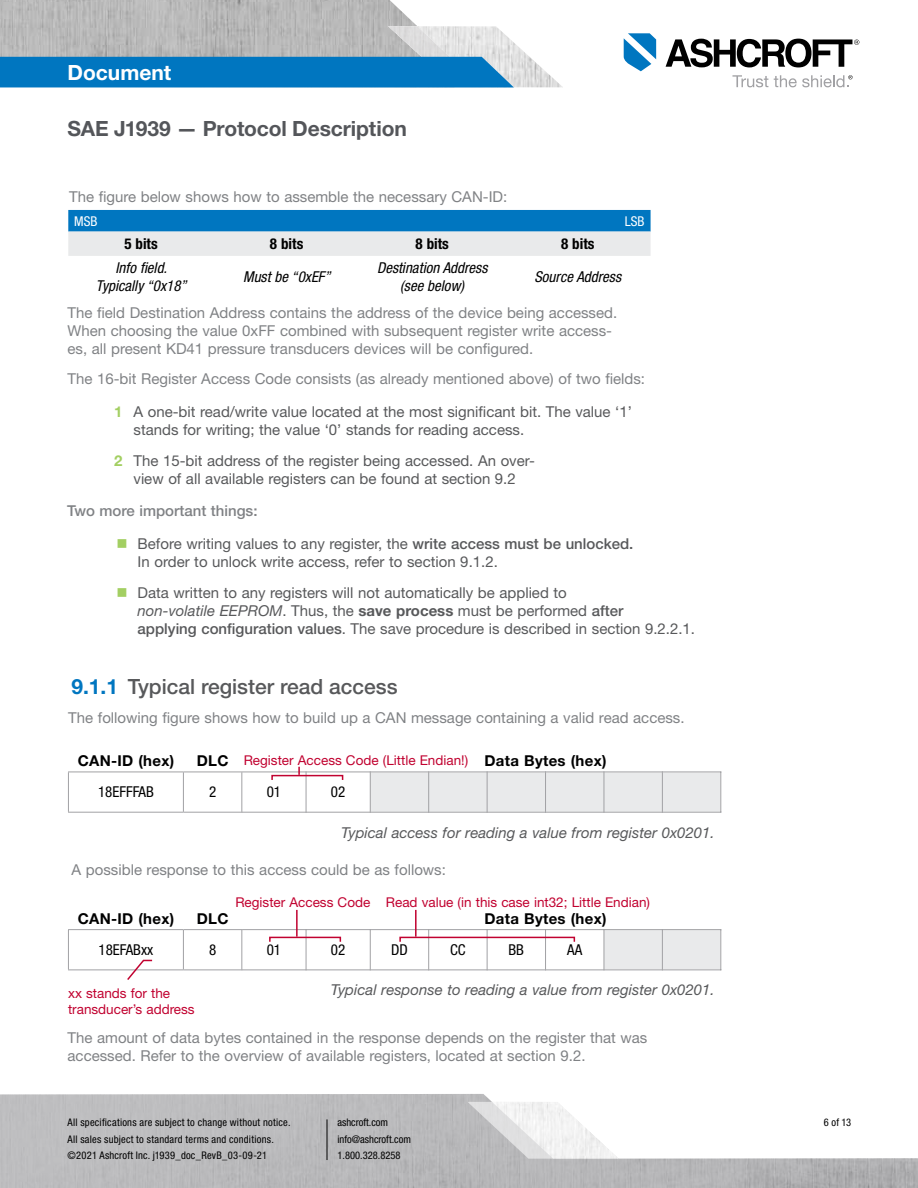
<style>
.page{position:relative;width:918px;height:1188px;background:#fff}
.page>*{position:absolute;margin:0;border:0;box-sizing:border-box;transform-origin:0 0}
.t1{font:500 21px "Helvetica Neue LT Pro";color:#58595b}
.t2{font:700 21px "Helvetica Neue LT Pro";letter-spacing:-.005em;color:#54565a}
.t3{font:700 21px "Helvetica Neue LT Pro";color:#fff}
.t4{font:15px/18px "Helvetica Neue LT Pro";color:#808285}
.t5{font:15px/18px "Helvetica Neue LT Pro";color:#58595b}
.t6{font:italic 15px "Helvetica Neue LT Pro";color:#58595b}
.t7{font:italic condensed 15px/18px "Helvetica Neue LT Pro";color:#000;text-align:center}
.t8{font:700 15px "Helvetica Neue LT Pro";letter-spacing:.02em;color:#000}
.t9{font:condensed 15px "Helvetica Neue LT Pro";color:#000}
.t10{font:500 15px "Helvetica Neue LT Pro";color:#808285}
.t11{font:700 condensed 15px "Helvetica Neue LT Pro";color:#000}
.t12{font:13.5px/16.2px "Helvetica Neue LT Pro";color:#c10230}
.t13{font:condensed 13.5px "Helvetica Neue LT Pro";color:#fff}
.t14{font:condensed 10.5px/16.5px "Helvetica Neue LT Pro";letter-spacing:.02em;color:#000}
.t15{font:condensed 10.5px/16.5px "Helvetica Neue LT Pro";color:#000}
.s1{font-weight:700;color:#a3cf62}
.s2{font-weight:500}
.s3{font-style:italic}
.s4{font-weight:700}
.s5{font-weight:700;color:#0076c0}
</style>
<div class="page">
<hr style="left:4px;top:87px;width:451px;height:1px;background:#ceced0">
<img style="left:0;top:0;width:417px;height:26px">
<svg style="left:732px;top:75px;width:36px;height:12px"></svg>
<svg style="left:624px;top:33px;width:32px;height:38px"></svg>
<svg style="left:666px;top:39px;width:193px;height:28px"></svg>
<svg style="left:0;top:26px;width:562px;height:61px;background:#71a4c5"></svg>
<svg style="left:774px;top:75px;width:79px;height:12px"></svg>
<svg style="left:0;top:1094px;width:918px;height:94px;fill:#bcbcbe"></svg>
<svg style="left:468px;top:1102px;width:151px;height:57px"></svg>
<svg style="left:68px;top:210px;width:583px;height:46px;background:#7db4d7"></svg>
<hr style="left:183px;top:930px;width:1px;height:40px;background:#a1a1a4">
<hr style="left:241px;top:930px;width:1px;height:40px;background:#a1a1a4">
<hr style="left:306px;top:930px;width:1px;height:40px;background:#a1a1a4">
<hr style="left:370px;top:930px;width:1px;height:40px;background:#a1a1a4">
<hr style="left:428px;top:930px;width:1px;height:40px;background:#a1a1a4">
<hr style="left:487px;top:930px;width:1px;height:40px;background:#a1a1a4">
<hr style="left:545px;top:930px;width:1px;height:40px;background:#a1a1a4">
<hr style="left:68px;top:929px;width:115px;height:1px;background:#a1a1a4">
<hr style="left:68px;top:930px;width:1px;height:40px;background:#a1a1a4">
<hr style="left:183px;top:929px;width:59px;height:1px;background:#a1a1a4">
<hr style="left:68px;top:970px;width:115px;height:1px;background:#a1a1a4">
<hr style="left:183px;top:970px;width:59px;height:1px;background:#a1a1a4">
<hr style="left:243px;top:929px;width:63px;height:1px;background:#a1a1a4">
<hr style="left:306px;top:929px;width:64px;height:1px;background:#a1a1a4">
<hr style="left:370px;top:929px;width:59px;height:1px;background:#a1a1a4">
<hr style="left:429px;top:929px;width:58px;height:1px;background:#a1a1a4">
<hr style="left:487px;top:929px;width:59px;height:1px;background:#a1a1a4">
<hr style="left:546px;top:929px;width:58px;height:1px;background:#a1a1a4">
<hr style="left:242px;top:970px;width:64px;height:1px;background:#a1a1a4">
<hr style="left:306px;top:970px;width:64px;height:1px;background:#a1a1a4">
<hr style="left:370px;top:970px;width:59px;height:1px;background:#a1a1a4">
<hr style="left:429px;top:970px;width:58px;height:1px;background:#a1a1a4">
<hr style="left:487px;top:970px;width:59px;height:1px;background:#a1a1a4">
<hr style="left:546px;top:970px;width:58px;height:1px;background:#a1a1a4">
<svg style="left:604px;top:929px;width:118px;height:42px;background:#e4e5e6"></svg>
<hr style="left:296px;top:910px;width:2px;height:27px;background:#c10230">
<svg style="left:126px;top:959px;width:28px;height:21px"></svg>
<div style="left:399px;top:937px;width:176px;height:6px;border:2px solid #c10230"></div>
<div style="left:269px;top:937px;width:72px;height:6px;border:2px solid #c10230"></div>
<hr style="left:415px;top:910px;width:2px;height:27px;background:#c10230">
<hr style="left:183px;top:772px;width:1px;height:40px;background:#a1a1a4">
<hr style="left:241px;top:772px;width:1px;height:40px;background:#a1a1a4">
<hr style="left:306px;top:772px;width:1px;height:40px;background:#a1a1a4">
<hr style="left:68px;top:772px;width:115px;height:1px;background:#a1a1a4">
<hr style="left:68px;top:772px;width:1px;height:40px;background:#a1a1a4">
<hr style="left:183px;top:772px;width:59px;height:1px;background:#a1a1a4">
<hr style="left:68px;top:812px;width:115px;height:1px;background:#a1a1a4">
<hr style="left:183px;top:812px;width:59px;height:1px;background:#a1a1a4">
<hr style="left:243px;top:772px;width:63px;height:1px;background:#a1a1a4">
<hr style="left:306px;top:772px;width:64px;height:1px;background:#a1a1a4">
<hr style="left:242px;top:812px;width:64px;height:1px;background:#a1a1a4">
<hr style="left:306px;top:812px;width:64px;height:1px;background:#a1a1a4">
<svg style="left:370px;top:771px;width:352px;height:42px;background:#e4e5e6"></svg>
<svg style="left:298px;top:767px;width:2px;height:8px"></svg>
<div style="left:271px;top:775px;width:72px;height:6px;border:2px solid #c10230"></div>
<hr style="left:327px;top:1119px;width:1px;height:41px;background:#000">
<h1 class="t3" style="left:68px;top:59px;width:105px">Document</h1>
<h1 class="t2" style="left:68px;top:116px;width:341px">SAE J1939 — Protocol Description</h1>
<p class="t4" style="left:69px;top:188px;width:440px">The figure below shows how to assemble the necessary CAN-ID:</p>
<p class="t13" style="left:74px;top:213px;width:25px">MSB</p>
<p class="t13" style="left:625px;top:213px;width:21px">LSB</p>
<p class="t11" style="left:124px;top:235px;width:35px">5 bits</p>
<p class="t11" style="left:270px;top:235px;width:35px">8 bits</p>
<p class="t11" style="left:416px;top:235px;width:35px">8 bits</p>
<p class="t11" style="left:561px;top:235px;width:35px">8 bits</p>
<p class="t7" style="left:96px;top:258px;width:92px">Info field.<br>Typically “0x18”</p>
<p class="t7" style="left:243px;top:267px;width:89px">Must be “0xEF”</p>
<p class="t7" style="left:377px;top:258px;width:112px">Destination Address (see below)</p>
<p class="t7" style="left:534px;top:267px;width:88px">Source Address</p>
<p class="t4" style="left:68px;top:303px;width:551px">The field Destination Address contains the address of the device being accessed.<br>When choosing the value 0xFF combined with subsequent register write access&shy;es, all present KD41 pressure transducers devices will be configured.</p>
<p class="t4" style="left:68px;top:369px;width:579px">The 16-bit Register Access Code consists (as already mentioned above) of two fields:</p>
<p class="t5" style="left:134px;top:402px;width:500px;text-indent:-20px"><span class="s1">1</span> A one-bit read/write value located at the most significant bit. The value ‘1’ stands for writing; the value ‘0’ stands for reading access.</p>
<p class="t5" style="left:114px;top:452px;width:422px;text-align:center"><span class="s1">2</span> The 15-bit address of the register being accessed. An over&shy;view of all available registers can be found at section 9.2</p>
<p class="t10" style="left:67px;top:502px;width:192px">Two more important things:</p>
<p class="t5" style="left:138px;top:534px;width:497px">Before writing values to any register, the <span class="s2">write access must be unlocked.<br></span>In order to unlock write access, refer to section 9.1.2.</p>
<p class="t5" style="left:138px;top:584px;width:559px">Data written to any registers will not automatically be applied to<br><span class="s3">non-volatile EEPROM</span>. Thus, the <span class="s4">save process</span> must be performed <span class="s2">after<br>applying configuration values</span>. The save procedure is described in section 9.2.2.1.</p>
<h1 class="t1" style="left:71px;top:674px;width:328px"><span class="s5">9.1.1</span> Typical register read access</h1>
<p class="t4" style="left:68px;top:708px;width:618px">The following figure shows how to build up a CAN message containing a valid read access.</p>
<p class="t8" style="left:78px;top:751px;width:98px">CAN-ID (hex)</p>
<p class="t8" style="left:197px;top:751px;width:33px">DLC</p>
<p class="t8" style="left:485px;top:751px;width:124px">Data Bytes (hex)</p>
<p class="t9" style="left:98px;top:783px;width:57px">18EFFFAB</p>
<p class="t9" style="left:209px;top:783px;width:9px">2</p>
<p class="t9" style="left:267px;top:783px;width:16px">01</p>
<p class="t9" style="left:331px;top:783px;width:16px">02</p>
<p class="t6" style="left:341px;top:823px;width:375px">Typical access for reading a value from register 0x0201.</p>
<p class="t12" style="left:244px;top:752px;width:226px">Register Access Code (Little Endian!)</p>
<p class="t4" style="left:72px;top:860px;width:376px">A possible response to this access could be as follows:</p>
<p class="t12" style="left:235px;top:894px;width:416px">Register Access Code Read value (in this case int32; Little Endian)</p>
<p class="t8" style="left:78px;top:909px;width:98px">CAN-ID (hex)</p>
<p class="t8" style="left:197px;top:909px;width:33px">DLC</p>
<p class="t8" style="left:485px;top:909px;width:124px">Data Bytes (hex)</p>
<p class="t9" style="left:99px;top:941px;width:56px">18EFABxx</p>
<p class="t9" style="left:209px;top:941px;width:9px">8</p>
<p class="t9" style="left:267px;top:941px;width:16px">01</p>
<p class="t9" style="left:331px;top:941px;width:16px">02</p>
<p class="t9" style="left:391px;top:941px;width:18px">DD</p>
<p class="t9" style="left:450px;top:941px;width:17px">CC</p>
<p class="t9" style="left:509px;top:941px;width:17px">BB</p>
<p class="t9" style="left:567px;top:941px;width:16px">AA</p>
<p class="t6" style="left:331px;top:981px;width:385px">Typical response to reading a value from register 0x0201.</p>
<p class="t12" style="left:68px;top:985px;width:128px">xx stands for the transducer’s address</p>
<p class="t4" style="left:68px;top:1028px;width:581px">The amount of data bytes contained in the response depends on the register that was accessed. Refer to the overview of available registers, located at section 9.2.</p>
<p class="t14" style="left:68px;top:1114px;width:225px">All specifications are subject to change without notice.<br>All sales subject to standard terms and conditions. ©2021 Ashcroft Inc. j1939_doc_RevB_03-09-21</p>
<p class="t15" style="left:337px;top:1114px;width:75px">ashcroft.com info@ashcroft.com<br>1.800.328.8258</p>
<p class="t14" style="left:824px;top:1114px;width:29px">6 of 13</p>
</div>
